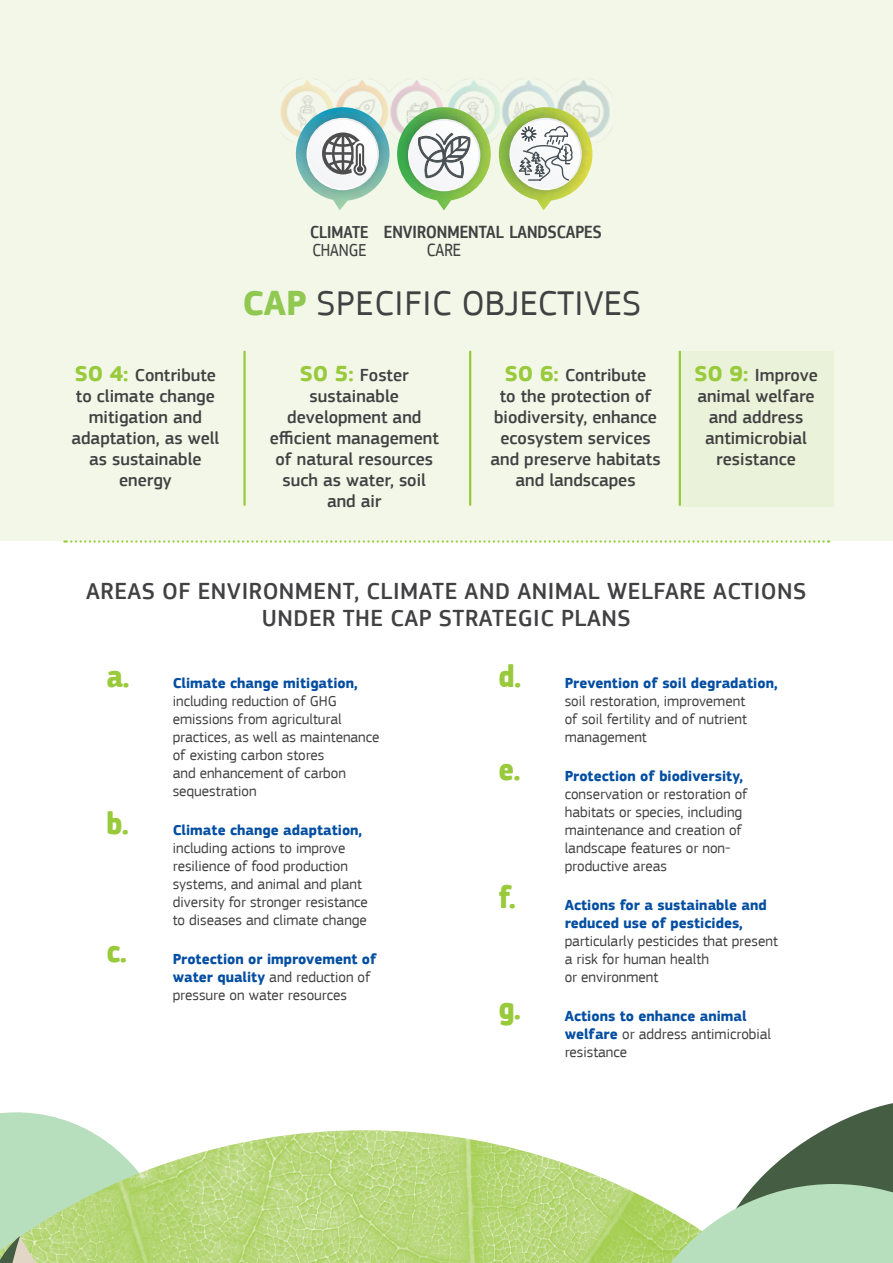
<style>
.page{position:relative;width:893px;height:1263px;background:#fff}
.page>*{position:absolute;margin:0;border:0;box-sizing:border-box;transform-origin:0 0}
.t1{font:36px "EC Square Sans Pro";color:#414042}
.t2{font:500 24px/27px "EC Square Sans Pro";letter-spacing:.02em;color:#414042;text-align:center}
.t3{font:500 18.6px "EC Square Sans Cond Pro";color:#414042}
.t4{font:18.6px "EC Square Sans Cond Pro";color:#414042}
.t5{font:500 18.15px "EC Square Sans Cond Pro";color:#414042}
.t6{font:18.15px "EC Square Sans Cond Pro";color:#414042}
.t7{font:500 18px/21px "EC Square Sans Pro";color:#414042;text-align:center}
.t8{font:15px/18px "EC Square Sans Pro";color:#414042}
.t9{font:700 15px/18px "EC Square Sans Pro";color:#034ea2}
.s1{font-weight:700;color:#90c852}
.s2{font-weight:700;font-size:22.5px;color:#99ca3c}
.s3{font-family:"EC Square Sans Cond Pro";font-weight:700;font-size:32.4px;color:#99ca3c}
.s4{font-weight:700;color:#034ea2}
.s5{font-family:"EC Square Sans Cond Pro";font-size:32.4px;color:#99ca3c}
</style>
<div class="page">
<div style="left:0;top:0;width:893px;height:540px;background:#f2f7e8"></div>
<div style="left:679px;top:351px;width:154px;height:156px;background:#eaf3d9"></div>
<svg style="left:64px;top:540px;width:765px;height:3px"></svg>
<hr style="left:243px;top:351px;width:3px;height:155px;background:#99ca3c">
<hr style="left:469px;top:351px;width:2px;height:155px;background:#99ca3c">
<hr style="left:679px;top:351px;width:2px;height:155px;background:#99ca3c">
<img style="left:280px;top:80px;width:162px;height:56px">
<img style="left:448px;top:80px;width:162px;height:57px">
<img style="left:498px;top:107px;width:95px;height:103px">
<svg style="left:509px;top:118px;width:73px;height:72px"></svg>
<div style="left:511px;top:119px;width:69px;height:69px;background:#f7f7f9;border-radius:34px"></div>
<img style="left:397px;top:107px;width:94px;height:93px">
<svg style="left:408px;top:119px;width:72px;height:72px"></svg>
<div style="left:410px;top:121px;width:69px;height:69px;background:#f7f7f9;border-radius:34px"></div>
<img style="left:295px;top:107px;width:96px;height:103px">
<svg style="left:306px;top:118px;width:73px;height:72px"></svg>
<div style="left:308px;top:120px;width:69px;height:69px;background:#f8f8fa;border-radius:34px"></div>
<svg style="left:322px;top:132px;width:44px;height:44px"></svg>
<svg style="left:418px;top:128px;width:52px;height:50px"></svg>
<svg style="left:519px;top:126px;width:54px;height:56px"></svg>
<img style="left:156px;top:1130px;width:470px;height:133px">
<svg style="left:0;top:1112px;width:156px;height:151px;background:#c0deab"></svg>
<svg style="left:626px;top:1103px;width:267px;height:160px"></svg>
<p class="t5" style="left:310px;top:221px;width:60px">CLIMATE</p>
<p class="t6" style="left:312px;top:240px;width:56px">CHANGE</p>
<p class="t3" style="left:384px;top:221px;width:219px">ENVIRONMENTAL LANDSCAPES</p>
<p class="t4" style="left:427px;top:240px;width:36px">CARE</p>
<h1 class="t1" style="left:243px;top:282px;width:400px"><span class="s1">CAP</span> SPECIFIC OBJECTIVES</h1>
<p class="t7" style="left:71px;top:365px;width:149px"><span class="s2">SO 4:</span> Contribute to climate change mitigation and adaptation, as well as sustainable energy</p>
<p class="t7" style="left:270px;top:365px;width:171px"><span class="s2">SO 5:</span> Foster sustainable development and efficient management of natural resources such as water, soil and air</p>
<p class="t7" style="left:694px;top:365px;width:125px"><span class="s2">SO 9:</span> Improve animal welfare and address antimicrobial resistance</p>
<p class="t7" style="left:491px;top:365px;width:172px"><span class="s2">SO 6:</span> Contribute<br>to the protection of biodiversity, enhance ecosystem services and preserve habitats and landscapes</p>
<h2 class="t2" style="left:86px;top:578px;width:722px">AREAS OF ENVIRONMENT, CLIMATE AND ANIMAL WELFARE ACTIONS<br>UNDER THE CAP STRATEGIC PLANS</h2>
<p class="t8" style="left:173px;top:674px;width:208px;text-indent:-66px"><span class="s3">a.</span> <span class="s4">Climate change mitigation, </span>including reduction of GHG emissions from agricultural practices, as well as maintenance of existing carbon stores<br>and enhancement of carbon sequestration</p>
<p class="t8" style="left:173px;top:821px;width:197px;text-indent:-66px"><span class="s3">b.</span> <span class="s4">Climate change adaptation, </span>including actions to improve resilience of food production systems, and animal and plant diversity for stronger resistance to diseases and climate change</p>
<p class="t8" style="left:173px;top:950px;width:205px;text-indent:-66px"><span class="s3">c.</span> <span class="s4">Protection or improvement of water quality</span> and reduction of pressure on water resources</p>
<p class="t8" style="left:565px;top:674px;width:214px;text-indent:-66px"><span class="s3">d.</span> <span class="s4">Prevention of soil degradation, </span>soil restoration, improvement<br>of soil fertility and of nutrient management</p>
<p class="t8" style="left:565px;top:767px;width:184px;text-indent:-66px"><span class="s3">e.</span> <span class="s4">Protection of biodiversity, </span>conservation or restoration of habitats or species, including maintenance and creation of landscape features or non&shy;productive areas</p>
<p class="t9" style="left:565px;top:896px;width:203px;text-indent:-66px"><span class="s5">f.</span> Actions for a sustainable and reduced use of pesticides,</p>
<p class="t8" style="left:565px;top:932px;width:215px">particularly pesticides that present a risk for human health<br>or environment</p>
<p class="t8" style="left:565px;top:1007px;width:208px;text-indent:-66px"><span class="s3">g.</span> <span class="s4">Actions to enhance animal welfare</span> or address antimicrobial resistance</p>
</div>
